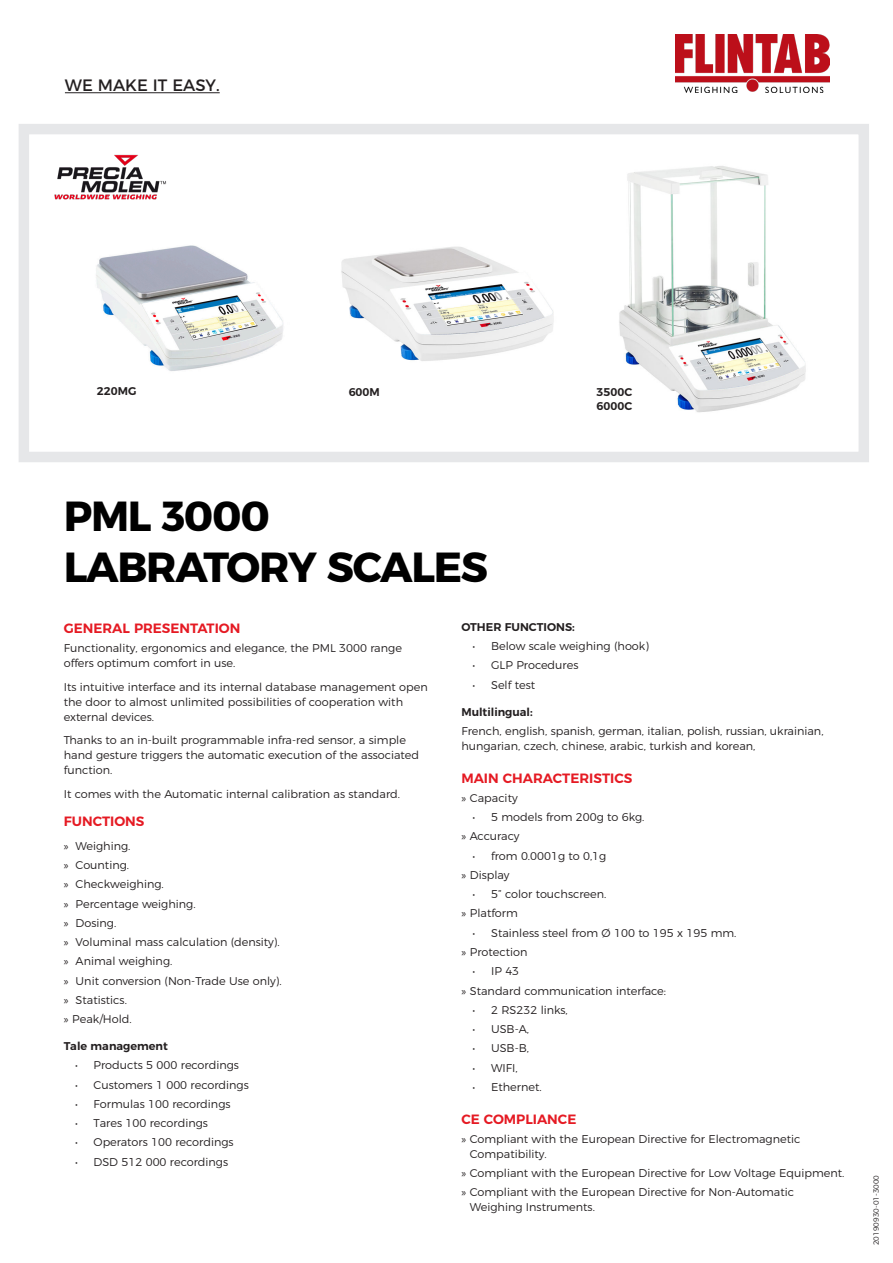
<style>
.page{position:relative;width:893px;height:1263px;background:#fff}
.page>*{position:absolute;margin:0;border:0;box-sizing:border-box;transform-origin:0 0}
.Rubrik{font:700 42px "Montserrat";letter-spacing:-.03em;color:#000}
.t1{font:16.5px "Montserrat";color:#231f20}
.Röd_mellanrubrik_1{font:600 13.5px "Montserrat";color:#e51a23}
.Brödttext{font:600 13.5px "Montserrat";color:#e51a23}
.Brödttext-2{font:300 11.25px/15px "Montserrat";color:#231f20}
.Underrubrik{font:600 11.25px/14.2px "Montserrat";color:#231f20}
.Mellanrubrik{font:600 11.25px "Montserrat";color:#231f20}
.Brödttext-3{font:300 7.5px "Montserrat";color:#231f20}
.s1{font-family:"Myriad Pro";font-weight:400}
</style>
<div class="page">
<img style="left:675px;top:35px;width:154px;height:58px">
<hr style="left:65px;top:92px;width:155px;height:1px;background:#231f20">
<div style="left:19px;top:124px;width:850px;height:338px;border:10px solid #e6e7e9"></div>
<img style="left:619px;top:166px;width:187px;height:247px">
<img style="left:54px;top:154px;width:112px;height:46px">
<img style="left:96px;top:245px;width:187px;height:126px">
<img style="left:341px;top:246px;width:213px;height:115px">
<h2 class="t1" style="left:65px;top:72px;width:156px">WE MAKE IT EASY.</h2>
<p class="Underrubrik" style="left:97px;top:383px;width:41px">220MG</p>
<p class="Underrubrik" style="left:349px;top:384px;width:33px">600M</p>
<p class="Underrubrik" style="left:597px;top:384px;width:37px">3500C<br>6000C</p>
<p class="Rubrik" style="left:64px;top:481px;width:208px">PML 3000</p>
<p class="Rubrik" style="left:64px;top:533px;width:426px">LABRATORY SCALES</p>
<p class="Röd_mellanrubrik_1" style="left:64px;top:617px;width:178px">GENERAL PRESENTATION</p>
<p class="Brödttext-2" style="left:64px;top:640px;width:340px">Functionality, ergonomics and elegance, the PML 3000 range offers optimum comfort in use.</p>
<p class="Brödttext-2" style="left:64px;top:678px;width:365px">Its intuitive interface and its internal database management open the door to almost unlimited possibilities of cooperation with external devices.</p>
<p class="Brödttext-2" style="left:64px;top:732px;width:357px">Thanks to an in-built programmable infra-red sensor, a simple hand gesture triggers the automatic execution of the associated function.</p>
<p class="Brödttext-2" style="left:64px;top:785px;width:338px">It comes with the Automatic internal calibration as standard.</p>
<p class="Brödttext" style="left:64px;top:811px;width:82px">FUNCTIONS</p>
<p class="Brödttext-2" style="left:64px;top:837px;width:68px"><span class="s1">»</span> Weighing.</p>
<p class="Brödttext-2" style="left:64px;top:857px;width:67px"><span class="s1">»</span> Counting.</p>
<p class="Brödttext-2" style="left:64px;top:876px;width:102px"><span class="s1">»</span> Checkweighing.</p>
<p class="Brödttext-2" style="left:64px;top:895px;width:133px"><span class="s1">»</span> Percentage weighing.</p>
<p class="Brödttext-2" style="left:64px;top:914px;width:54px"><span class="s1">»</span> Dosing.</p>
<p class="Brödttext-2" style="left:64px;top:934px;width:217px"><span class="s1">»</span> Voluminal mass calculation (density).</p>
<p class="Brödttext-2" style="left:64px;top:953px;width:110px"><span class="s1">»</span> Animal weighing.</p>
<p class="Brödttext-2" style="left:64px;top:972px;width:219px"><span class="s1">»</span> Unit conversion (Non-Trade Use only).</p>
<p class="Brödttext-2" style="left:64px;top:991px;width:65px"><span class="s1">»</span> Statistics.</p>
<p class="Brödttext-2" style="left:64px;top:1011px;width:70px"><span class="s1">»</span> Peak/Hold.</p>
<p class="Underrubrik" style="left:64px;top:1038px;width:106px">Tale management</p>
<p class="Brödttext-2" style="left:75px;top:1057px;width:166px">• Products 5 000 recordings</p>
<p class="Brödttext-2" style="left:75px;top:1076px;width:175px">• Customers 1 000 recordings</p>
<p class="Brödttext-2" style="left:75px;top:1095px;width:157px">• Formulas 100 recordings</p>
<p class="Brödttext-2" style="left:75px;top:1115px;width:134px">• Tares 100 recordings</p>
<p class="Brödttext-2" style="left:75px;top:1134px;width:160px">• Operators 100 recordings</p>
<p class="Brödttext-2" style="left:75px;top:1153px;width:155px">• DSD 512 000 recordings</p>
<p class="Mellanrubrik" style="left:461px;top:618px;width:115px">OTHER FUNCTIONS:</p>
<p class="Brödttext-2" style="left:473px;top:638px;width:178px">• Below scale weighing (hook)</p>
<p class="Brödttext-2" style="left:473px;top:657px;width:107px">• GLP Procedures</p>
<p class="Brödttext-2" style="left:473px;top:676px;width:64px">• Self test</p>
<p class="Underrubrik" style="left:461px;top:704px;width:73px">Multilingual:</p>
<p class="Brödttext-2" style="left:461px;top:722px;width:364px">French, english, spanish, german, italian, polish, russian, ukrainian, hungarian, czech, chinese, arabic, turkish and korean,</p>
<p class="Röd_mellanrubrik_1" style="left:461px;top:767px;width:172px">MAIN CHARACTERISTICS</p>
<p class="Brödttext-2" style="left:461px;top:789px;width:58px"><span class="s1">»</span> Capacity</p>
<p class="Brödttext-2" style="left:473px;top:809px;width:173px">• 5 models from 200g to 6kg.</p>
<p class="Brödttext-2" style="left:461px;top:828px;width:60px"><span class="s1">»</span> Accuracy</p>
<p class="Brödttext-2" style="left:473px;top:847px;width:135px">• from 0.0001g to 0,1g</p>
<p class="Brödttext-2" style="left:461px;top:866px;width:50px"><span class="s1">»</span> Display</p>
<p class="Brödttext-2" style="left:473px;top:886px;width:135px">• 5” color touchscreen.</p>
<p class="Brödttext-2" style="left:461px;top:905px;width:58px"><span class="s1">»</span> Platform</p>
<p class="Brödttext-2" style="left:473px;top:924px;width:265px">• Stainless steel from Ø 100 to 195 x 195 mm.</p>
<p class="Brödttext-2" style="left:461px;top:943px;width:68px"><span class="s1">»</span> Protection</p>
<p class="Brödttext-2" style="left:473px;top:963px;width:48px">• IP 43</p>
<p class="Brödttext-2" style="left:461px;top:982px;width:206px"><span class="s1">»</span> Standard communication interface:</p>
<p class="Brödttext-2" style="left:473px;top:1001px;width:97px">• 2 RS232 links,</p>
<p class="Brödttext-2" style="left:473px;top:1020px;width:58px">• USB-A,</p>
<p class="Brödttext-2" style="left:473px;top:1040px;width:58px">• USB-B,</p>
<p class="Brödttext-2" style="left:473px;top:1059px;width:47px">• WIFI,</p>
<p class="Brödttext-2" style="left:473px;top:1078px;width:71px">• Ethernet.</p>
<p class="Röd_mellanrubrik_1" style="left:461px;top:1108px;width:116px">CE COMPLIANCE</p>
<p class="Brödttext-2" style="left:470px;top:1130px;width:332px;text-indent:-9px"><span class="s1">»</span> Compliant with the European Directive for Electromagnetic<br>Compatibility.</p>
<p class="Brödttext-2" style="left:461px;top:1164px;width:384px"><span class="s1">»</span> Compliant with the European Directive for Low Voltage Equipment.</p>
<p class="Brödttext-2" style="left:470px;top:1184px;width:326px;text-indent:-9px"><span class="s1">»</span> Compliant with the European Directive for Non-Automatic<br>Weighing Instruments.</p>
<p class="Brödttext-3" style="left:870px;top:1245px;width:72px;rotate:-90deg">20190930-01-3000</p>
</div>
